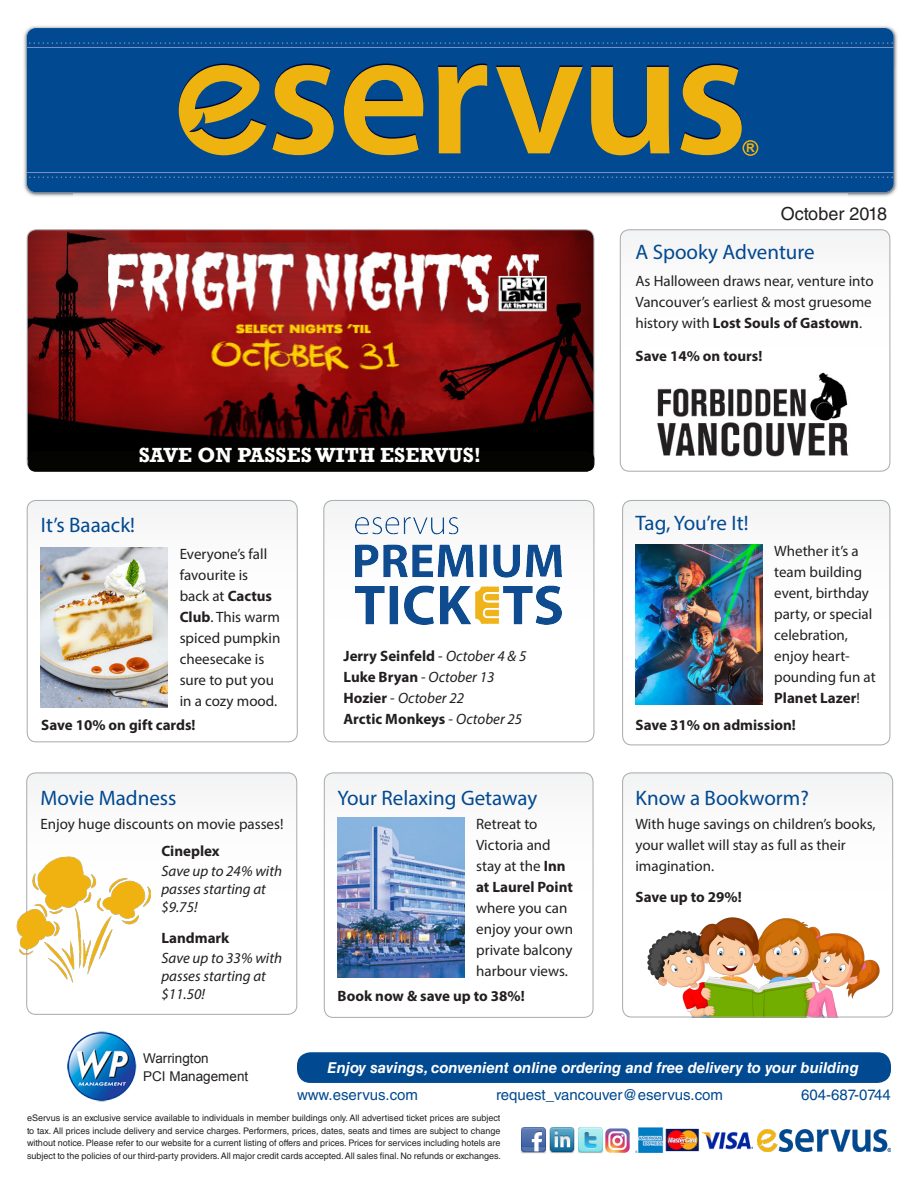
<style>
.page{position:relative;width:918px;height:1188px;background:#fff}
.page>*{position:absolute;margin:0;border:0;box-sizing:border-box;transform-origin:0 0}
.t1{font:21px "Myriad Pro";color:#014990}
.t2{font:700 21px "Rockwell";color:#fff}
.t3{font:18px "Helvetica LT Std";color:#231f20}
.t4{font:15px/21px "Myriad Pro";color:#231f20}
.t5{font:700 15px/21px "Myriad Pro";color:#231f20}
.t6{font:italic 15px/18px "Myriad Pro";color:#231f20}
.body{font:italic 700 15px "Helvetica LT Std";color:#fff}
.body-2{font:15px "Helvetica LT Std";color:#014990}
.body_small{font:13.5px "Arial";color:#231f20}
.t7{font:700 12px "Arial";color:#efb310}
.t8{font:9px/12.6px "Helvetica LT Std";color:#231f20;text-align:justify}
.s1{font-weight:700}
.s2{font-weight:400}
.s3{font-weight:400;font-style:italic}
</style>
<div class="page">
<img style="left:23px;top:26px;width:875px;height:41px">
<img style="left:23px;top:67px;width:50px;height:130px">
<img style="left:847px;top:67px;width:51px;height:130px">
<div style="left:27px;top:28px;width:867px;height:164px;background:#014990;border-radius:9px"></div>
<svg style="left:272px;top:64px;width:62px;height:91px"></svg>
<svg style="left:344px;top:64px;width:79px;height:91px"></svg>
<svg style="left:438px;top:64px;width:49px;height:89px"></svg>
<svg style="left:496px;top:65px;width:87px;height:88px"></svg>
<svg style="left:591px;top:65px;width:79px;height:90px"></svg>
<svg style="left:179px;top:64px;width:87px;height:91px"></svg>
<hr style="left:27px;top:172px;width:867px;height:1px;background:#7d8fbf">
<svg style="left:29px;top:176px;width:864px;height:2px"></svg>
<hr style="left:27px;top:47px;width:867px;height:1px;background:#7d8fbf">
<svg style="left:29px;top:42px;width:864px;height:2px"></svg>
<svg style="left:680px;top:64px;width:78px;height:92px"></svg>
<div style="left:324px;top:773px;width:269px;height:245px;border:1px solid #a8a9ad;border-radius:9px"></div>
<div style="left:620px;top:230px;width:270px;height:241px;border:1px solid #a8a9ad;border-radius:9px"></div>
<img style="left:27px;top:230px;width:567px;height:224px">
<div style="left:622px;top:500px;width:268px;height:245px;border:1px solid #a8a9ad;border-radius:9px"></div>
<img style="left:635px;top:1128px;width:117px;height:25px">
<img style="left:757px;top:1130px;width:134px;height:21px">
<img style="left:605px;top:1128px;width:25px;height:25px">
<img style="left:521px;top:1128px;width:25px;height:25px">
<img style="left:549px;top:1128px;width:26px;height:25px">
<img style="left:578px;top:1128px;width:25px;height:25px">
<div style="left:27px;top:773px;width:270px;height:242px;border:1px solid #a8a9ad;border-radius:9px"></div>
<img style="left:17px;top:857px;width:133px;height:125px">
<div style="left:324px;top:500px;width:270px;height:242px;border:1px solid #a8a9ad;border-radius:9px"></div>
<img style="left:356px;top:518px;width:206px;height:106px">
<div style="left:27px;top:500px;width:270px;height:242px;border:1px solid #a8a9ad;border-radius:9px"></div>
<img style="left:41px;top:548px;width:127px;height:159px">
<img style="left:635px;top:544px;width:127px;height:160px">
<img style="left:647px;top:917px;width:232px;height:98px">
<div style="left:622px;top:773px;width:271px;height:244px;border:1px solid #a8a9ad;border-radius:9px"></div>
<img style="left:657px;top:372px;width:192px;height:85px">
<img style="left:337px;top:818px;width:127px;height:160px">
<div style="left:28px;top:451px;width:566px;height:20px;background:#040503;border-radius:8px"></div>
<div style="left:28px;top:451px;width:566px;height:20px;border:1px solid #040503;border-radius:8px"></div>
<div style="left:297px;top:1052px;width:594px;height:31px;background:#014990;border-radius:13px"></div>
<img style="left:67px;top:1032px;width:70px;height:70px">
<p class="t7" style="left:746px;top:140px;width:10px">R</p>
<p class="t3" style="left:781px;top:203px;width:108px">October 2018</p>
<h1 class="t1" style="left:635px;top:239px;width:181px">A Spooky Adventure</h1>
<h1 class="t2" style="left:139px;top:442px;width:344px">SAVE ON PASSES WITH ESERVUS!</h1>
<h1 class="t1" style="left:41px;top:512px;width:96px">It’s Baaack!</h1>
<p class="t4" style="left:180px;top:543px;width:102px">Everyone’s fall favourite is back at <span class="s1">Cactus<br>Club</span>. This warm spiced pumpkin cheesecake is sure to put you in a cozy mood.</p>
<p class="t5" style="left:41px;top:714px;width:156px">Save 10% on gift cards!</p>
<h1 class="t1" style="left:40px;top:785px;width:138px">Movie Madness</h1>
<p class="t4" style="left:40px;top:813px;width:245px">Enjoy huge discounts on movie passes!</p>
<p class="t5" style="left:161px;top:840px;width:60px">Cineplex</p>
<p class="t6" style="left:161px;top:862px;width:122px">Save up to 24% with passes starting at $9.75!</p>
<p class="t6" style="left:161px;top:949px;width:122px">Save up to 33% with passes starting at $11.50!</p>
<p class="t5" style="left:161px;top:927px;width:69px">Landmark</p>
<p class="t5" style="left:344px;top:644px;width:184px">Jerry Seinfeld <span class="s2">-</span> <span class="s3">October 4 &amp; 5<br></span>Luke Bryan <span class="s2">-</span> <span class="s3">October 13<br></span>Hozier <span class="s2">-</span> <span class="s3">October 22<br></span>Arctic Monkeys <span class="s2">-</span> <span class="s3">October 25</span></p>
<h1 class="t1" style="left:337px;top:785px;width:201px">Your Relaxing Getaway</h1>
<p class="t4" style="left:476px;top:813px;width:98px">Retreat to<br>Victoria and stay at the <span class="s1">Inn at Laurel Point</span></p>
<p class="t4" style="left:476px;top:897px;width:98px">where you can enjoy your own private balcony harbour views.</p>
<p class="t5" style="left:338px;top:985px;width:189px">Book now &amp; save up to 38%!</p>
<p class="t4" style="left:635px;top:270px;width:240px">As Halloween draws near, venture into<br>Vancouver’s earliest &amp; most gruesome history with <span class="s1">Lost Souls of Gastown</span>.</p>
<p class="t5" style="left:635px;top:344px;width:129px">Save 14% on tours!</p>
<h1 class="t1" style="left:635px;top:510px;width:115px">Tag, You’re It!</h1>
<p class="t4" style="left:774px;top:540px;width:103px">Whether it’s a team building event, birthday party, or special celebration, enjoy heart&shy;pounding fun at<br><span class="s1">Planet Lazer</span>!</p>
<p class="t5" style="left:635px;top:714px;width:162px">Save 31% on admission!</p>
<h1 class="t1" style="left:635px;top:785px;width:175px">Know a Bookworm?</h1>
<p class="t4" style="left:635px;top:813px;width:242px">With huge savings on children’s books, your wallet will stay as full as their imagination.</p>
<p class="t5" style="left:635px;top:886px;width:108px">Save up to 29%!</p>
<p class="body_small" style="left:143px;top:1049px;width:67px">Warrington</p>
<p class="body_small" style="left:143px;top:1068px;width:107px">PCI Management</p>
<p class="body" style="left:328px;top:1059px;width:533px">Enjoy savings, convenient online ordering and free delivery to your building</p>
<p class="body-2" style="left:297px;top:1086px;width:123px">www.eservus.com</p>
<p class="body-2" style="left:496px;top:1086px;width:228px">request_vancouver@eservus.com</p>
<p class="body-2" style="left:801px;top:1086px;width:91px">604-687-0744</p>
<p class="t8" style="left:27px;top:1111px;width:475px">eServus is an exclusive service available to individuals in member buildings only. All advertised ticket prices are subject to tax. All prices include delivery and service charges. Performers, prices, dates, seats and times are subject to change without notice. Please refer to our website for a current listing of offers and prices. Prices for services including hotels are subject to the policies of our third-party providers. All major credit cards accepted. All sales final. No refunds or exchanges.</p>
</div>
